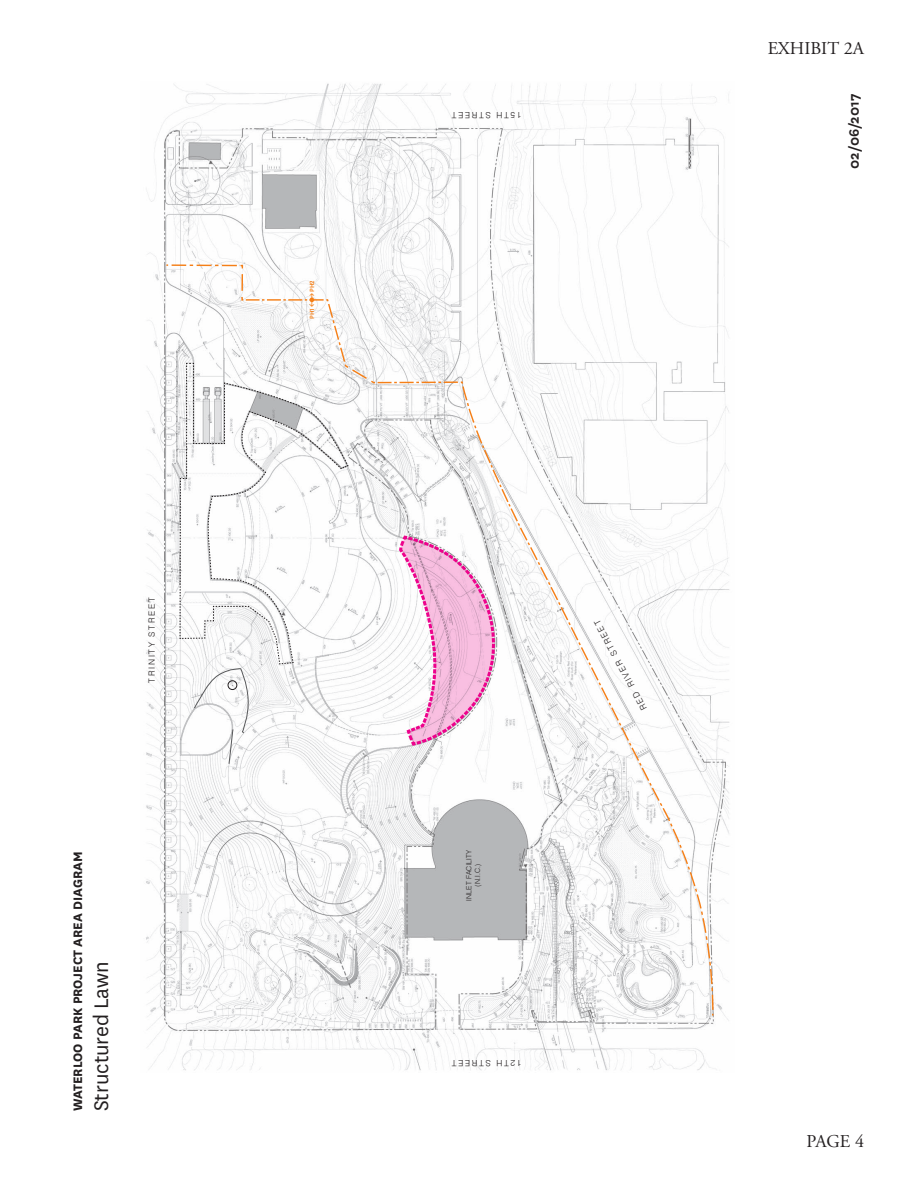
<style>
.page{position:relative;width:918px;height:1188px;background:#fff}
.page>*{position:absolute;margin:0;border:0;box-sizing:border-box;transform-origin:0 0}
.t1{font:22.95px "National";color:#231f20}
.t2{font:18px "Adobe Garamond Pro";color:#231f20}
.t3{font:600 15.75px "National";color:#231f20}
.t4{font:700 14.4px "National";color:#231f20}
.t5{font:300 8.55px "Swiss 721 BT";letter-spacing:.2em;color:#231f20}
.t6{font:300 7.2px/8.6px "Swiss 721 BT";letter-spacing:.025em;color:#231f20;text-align:center}
.t7{font:500 7.2px "National";letter-spacing:-.01em;color:#f57f17}
.s1{font-size:7.5px}
</style>
<div class="page">
<img style="left:146px;top:83px;width:584px;height:988px">
<svg style="left:165px;top:264px;width:549px;height:753px"></svg>
<svg style="left:180px;top:274px;width:191px;height:490px"></svg>
<p class="t5" style="left:147px;top:682px;width:86px;rotate:-90deg">TRINITY STREET</p>
<p class="t4" style="left:68px;top:1111px;width:261px;rotate:-90deg">WATERLOO PARK PROJECT AREA DIAGRAM</p>
<p class="t1" style="left:86px;top:1111px;width:151px;rotate:-90deg">Structured Lawn</p>
<p class="t7" style="left:307px;top:319px;width:40px;rotate:-90deg">PH1 <span class="s1">← →</span> PH2</p>
<p class="t5" style="left:522px;top:120px;width:71px;rotate:-180deg">15TH STREET</p>
<p class="t2" style="left:768px;top:37px;width:98px">EXHIBIT 2A</p>
<p class="t3" style="left:843px;top:169px;width:77px;rotate:-90deg">02/06/2017</p>
<p class="t6" style="left:465px;top:901px;width:53px;rotate:-90deg">INLET FACILITY (N.I.C.)</p>
<p class="t5" style="left:522px;top:1068px;width:71px;rotate:-180deg">12TH STREET</p>
<p class="t5" style="left:640px;top:712px;width:102px;rotate:-118deg">RED RIVER STREET</p>
<h2 class="t2" style="left:806px;top:1131px;width:59px">PAGE 4</h2>
</div>
